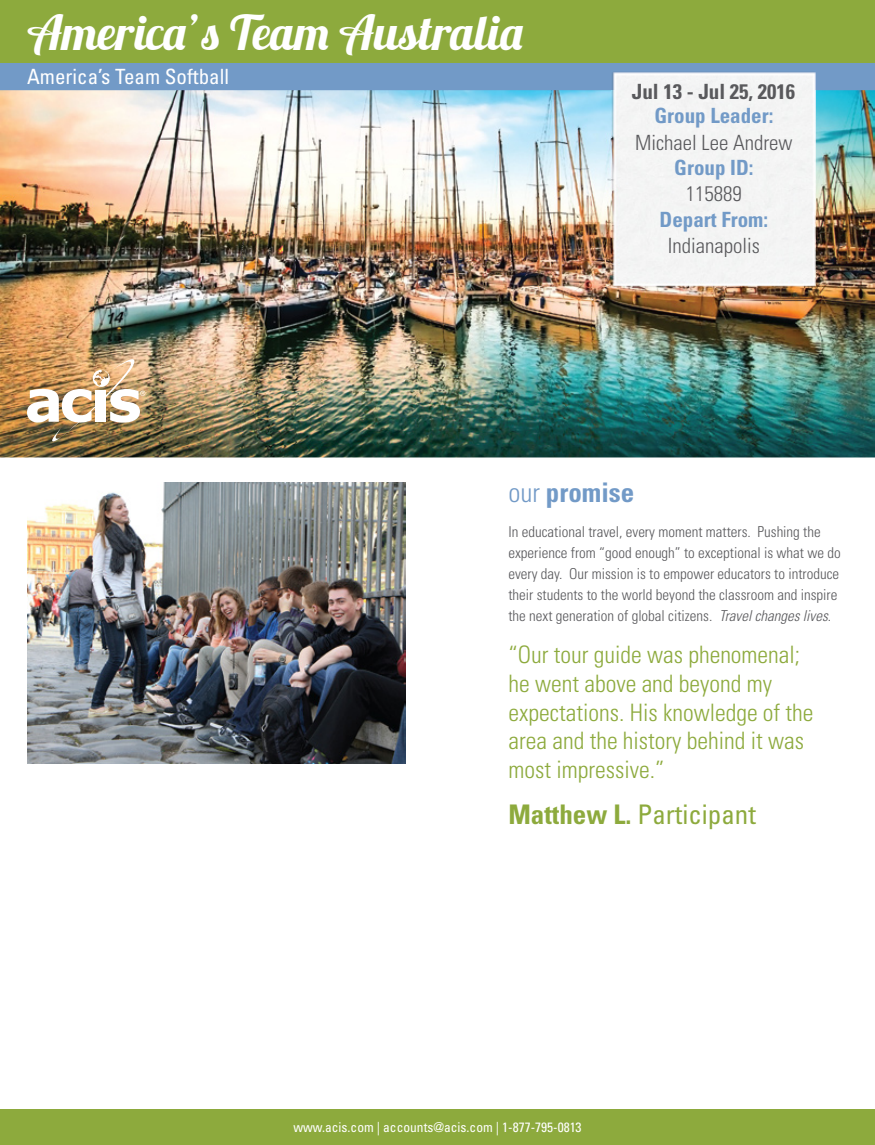
<style>
.page{position:relative;width:875px;height:1145px;background:#fff}
.page>*{position:absolute;margin:0;border:0;box-sizing:border-box;transform-origin:0 0}
.t1{font:48px "Lobster 1.3";color:#fff}
.t2{font:condensed 27px "Univers LT Std";color:#8daa3d}
.t3{font:700 condensed 27px "Univers LT Std";color:#729ac7}
.t4{font:300 condensed 24px/28.8px "Univers LT Std";color:#8daa3d}
.t5{font:300 condensed 21px "Univers LT Std";color:#59595c}
.t6{font:700 condensed 21px "Univers LT Std";color:#729ac7}
.t7{font:condensed 21px "Univers LT Std";color:#fff}
.t8{font:700 condensed 21px "Univers LT Std";color:#59595c}
.t9{font:300 condensed 15px/21px "Univers LT Std";color:#59595c}
.t10{font:condensed 13.5px "Univers LT Std";color:#fff}
.s1{font-weight:300}
.s2{font-style:italic}
.s3{font-weight:700}
</style>
<div class="page">
<div style="left:0;top:0;width:875px;height:63px;background:#8daa3d"></div>
<div style="left:0;top:63px;width:875px;height:27px;background:#729ac7"></div>
<img style="left:0;top:90px;width:875px;height:367px">
<img style="left:27px;top:483px;width:378px;height:280px">
<div style="left:0;top:1110px;width:875px;height:35px;background:#8daa3d"></div>
<div style="left:611px;top:72px;width:204px;height:215px;background:#f4f4f4"></div>
<img style="left:27px;top:359px;width:118px;height:82px">
<h1 class="t1" style="left:27px;top:2px;width:499px">America’s Team Australia</h1>
<h3 class="t7" style="left:27px;top:63px;width:204px">America’s Team Softball</h3>
<h3 class="t8" style="left:632px;top:78px;width:165px">Jul 13 - Jul 25, 2016</h3>
<h3 class="t6" style="left:654px;top:103px;width:120px">Group Leader:</h3>
<h3 class="t5" style="left:635px;top:130px;width:159px">Michael Lee Andrew</h3>
<h3 class="t6" style="left:674px;top:155px;width:81px">Group ID:</h3>
<h3 class="t5" style="left:686px;top:181px;width:57px">115889</h3>
<h3 class="t6" style="left:659px;top:206px;width:110px">Depart From:</h3>
<h3 class="t5" style="left:668px;top:233px;width:94px">Indianapolis</h3>
<h2 class="t3" style="left:508px;top:476px;width:127px"><span class="s1">our</span> promise</h2>
<p class="t9" style="left:508px;top:521px;width:334px">In educational travel, every moment matters. Pushing the experience from “good enough” to exceptional is what we do every day. Our mission is to empower educators to introduce their students to the world beyond the classroom and inspire the next generation of global citizens. <span class="s2">Travel changes lives</span> .</p>
<h3 class="t4" style="left:508px;top:640px;width:307px">“Our tour guide was phenomenal; he went above and beyond my expectations. His knowledge of the area and the history behind it was most impressive.”</h3>
<h2 class="t2" style="left:508px;top:797px;width:249px"><span class="s3">Matthew L.</span> Participant</h2>
<p class="t10" style="left:293px;top:1119px;width:290px">www.acis.com | accounts@acis.com | 1-877-795-0813</p>
</div>
